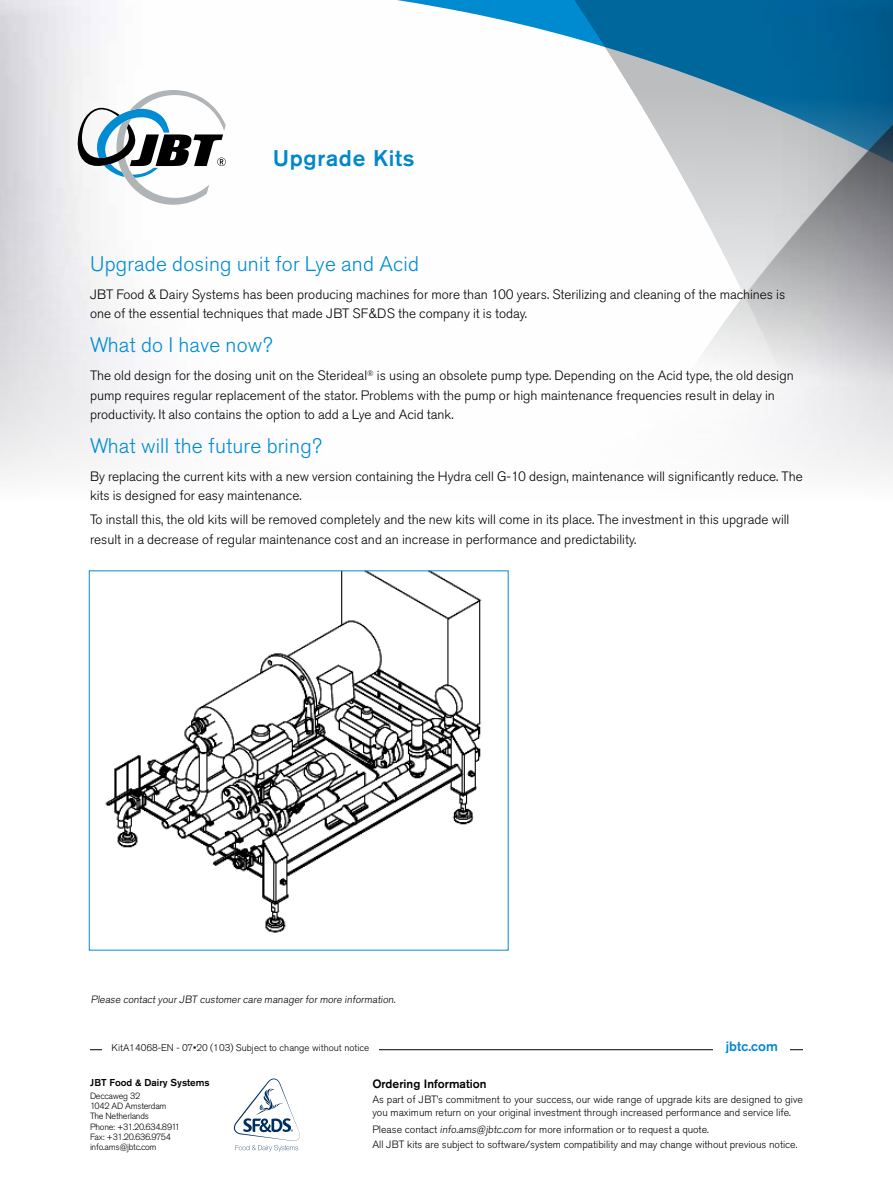
<style>
.page{position:relative;width:893px;height:1191px;background:#fff}
.page>*{position:absolute;margin:0;border:0;box-sizing:border-box;transform-origin:0 0}
.t1{font:500 22.5px "Akzidenz Grotesk Pro";letter-spacing:.03em;color:#0087cd}
.t2{font:300 21px "Akzidenz Grotesk Pro";letter-spacing:.01em;color:#008cd2}
.t3{font:300 13.5px/19.5px "Akzidenz Grotesk Pro";color:#000}
.t4{font:500 13.5px "Akzidenz Grotesk Pro";color:#0087cd}
.t5{font:500 12px "Akzidenz Grotesk Pro";color:#000}
.t6{font:300 10.5px/12.6px "Akzidenz Grotesk Pro";color:#000}
.t7{font:500 9.9px "Akzidenz Grotesk Pro";color:#000}
.t8{font:300 9.75px "Akzidenz Grotesk Pro";color:#000}
.t9{font:300 9px/10.2px "Akzidenz Grotesk Pro";letter-spacing:-.025em;color:#000}
</style>
<div class="page">
<svg style="left:71px;top:0;width:822px;height:487px"></svg>
<svg style="left:234px;top:1078px;width:66px;height:73px"></svg>
<hr style="left:90px;top:1049px;width:713px;height:1px;background:#000">
<div style="left:714px;top:1037px;width:76px;height:21px;background:#fff"></div>
<div style="left:102px;top:1039px;width:277px;height:16px;background:#fff"></div>
<svg style="left:78px;top:90px;width:148px;height:115px"></svg>
<img style="left:105px;top:570px;width:404px;height:375px">
<h1 class="t1" style="left:273px;top:143px;width:143px">Upgrade Kits</h1>
<h2 class="t2" style="left:90px;top:250px;width:330px">Upgrade dosing unit for Lye and Acid</h2>
<p class="t3" style="left:90px;top:284px;width:697px">JBT Food &amp; Dairy Systems has been producing machines for more than 100 years. Sterilizing and cleaning of the machines is one of the essential techniques that made JBT SF&amp;DS the company it is today.</p>
<h2 class="t2" style="left:90px;top:331px;width:184px">What do I have now?</h2>
<p class="t3" style="left:90px;top:366px;width:705px">The old design for the dosing unit on the Sterideal<sup>®</sup> is using an obsolete pump type. Depending on the Acid type, the old design pump requires regular replacement of the stator. Problems with the pump or high maintenance frequencies result in delay in productivity. It also contains the option to add a Lye and Acid tank.</p>
<h2 class="t2" style="left:90px;top:432px;width:233px">What will the future bring?</h2>
<p class="t3" style="left:90px;top:466px;width:714px">By replacing the current kits with a new version containing the Hydra cell G-10 design, maintenance will significantly reduce. The kits is designed for easy maintenance.</p>
<p class="t3" style="left:90px;top:510px;width:701px">To install this, the old kits will be removed completely and the new kits will come in its place. The investment in this upgrade will result in a decrease of regular maintenance cost and an increase in performance and predictability.</p>
<p class="t6" style="left:91px;top:993px;width:308px">Please contactyourJBT customercare managerformore information.</p>
<p class="t8" style="left:112px;top:1041px;width:259px">KitA14068-EN - 07•20 (103) Subject to change without notice</p>
<p class="t4" style="left:726px;top:1038px;width:53px">jbtc.com</p>
<p class="t7" style="left:90px;top:1076px;width:121px">JBT Food &amp; Dairy Systems</p>
<p class="t9" style="left:90px;top:1090px;width:91px">Deccaweg 32<br>1042 AD Amsterdam<br>The Netherlands<br>Phone: +31.20.634.8911<br>Fax: +31.20.636.9754 info.ams@jbtc.com</p>
<p class="t5" style="left:372px;top:1075px;width:116px">Ordering Information</p>
<p class="t6" style="left:372px;top:1093px;width:432px">As part of JBT’s commitment to your success, our wide range of upgrade kits are designed to give you maximum return on your original investment through increased performance and service life.</p>
<p class="t6" style="left:372px;top:1121px;width:427px;line-height:15.6px">Please contact info.ams@jbtc.com for more information or to request a quote.<br>All JBT kits are subject to software/system compatibility and may change without previous notice.</p>
</div>
